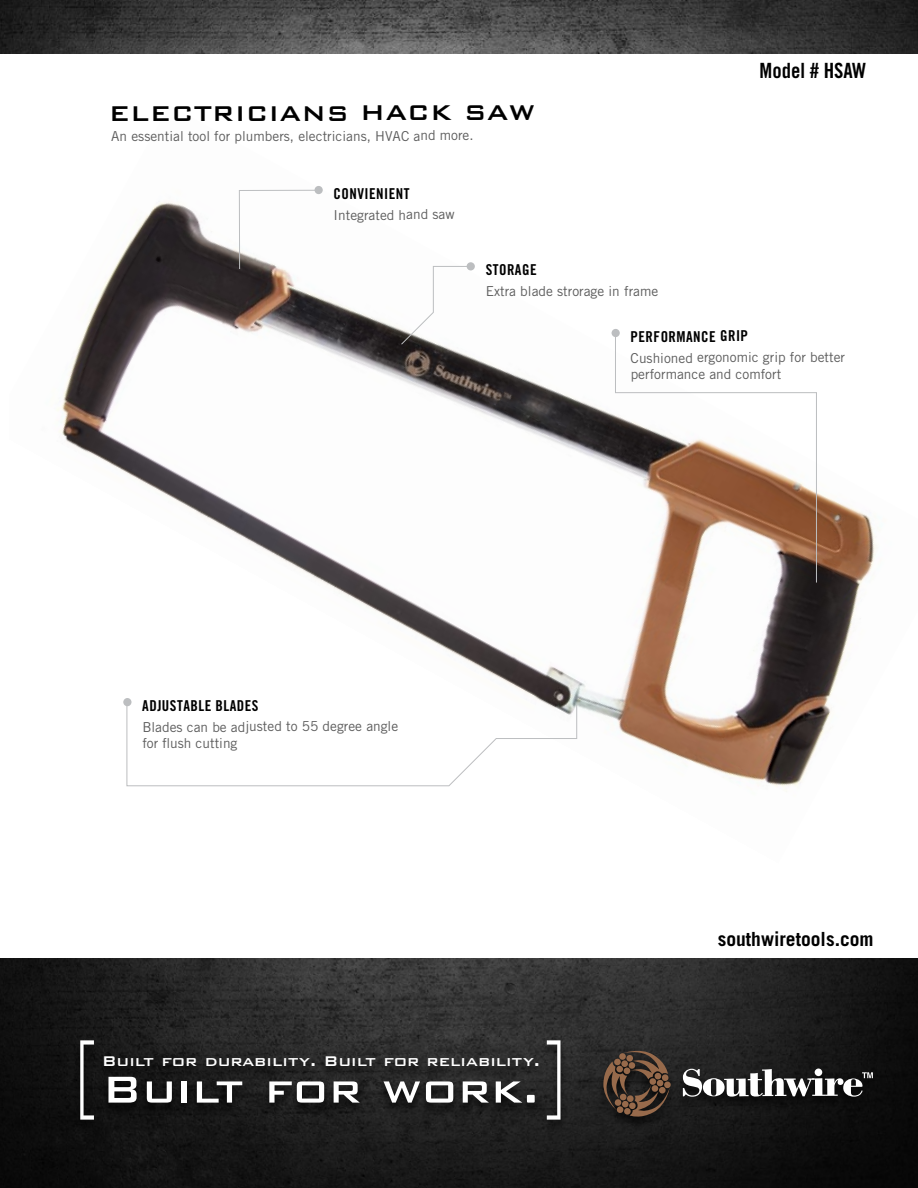
<style>
.page{position:relative;width:918px;height:1188px;background:#fff}
.page>*{position:absolute;margin:0;border:0;box-sizing:border-box;transform-origin:0 0}
.t1{font:500 49.95px "Bank Gothic BT";letter-spacing:.01em;color:#fff}
.t2{font:500 28.5px "Bank Gothic";letter-spacing:-.005em;color:#000}
.t3{font:21px "Trade Gothic LT Std Bd Cn 20";color:#000}
.t4{font:700 19.5px "Trade Gothic LT Std";color:#000}
.t5{font:500 18.75px "Bank Gothic BT";color:#fff}
.t6{font:15px "Trade Gothic LT Std Bd Cn 20";letter-spacing:.025em;color:#000}
.t7{font:13.65px/16.5px "Trade Gothic LT Std";letter-spacing:-.005em;color:#5c5c5c}
</style>
<div class="page">
<svg style="left:0;top:958px;width:918px;height:230px;background:#1e1e1e"></svg>
<img style="left:0;top:0;width:918px;height:54px">
<div style="left:597px;top:1051px;width:283px;height:80px;background:#000;opacity:.75"></div>
<svg style="left:603px;top:1047px;width:68px;height:73px;background:#47372c"></svg>
<svg style="left:683px;top:1069px;width:190px;height:28px"></svg>
<div style="left:74px;top:1040px;width:494px;height:94px;background:#000;opacity:.75"></div>
<svg style="left:80px;top:1040px;width:14px;height:80px"></svg>
<svg style="left:547px;top:1040px;width:14px;height:80px"></svg>
<img style="left:57px;top:186px;width:820px;height:606px">
<div style="left:612px;top:329px;width:8px;height:8px;background:#bcbec0;border-radius:50%"></div>
<div style="left:315px;top:186px;width:8px;height:8px;background:#bcbec0;border-radius:50%"></div>
<svg style="left:239px;top:190px;width:78px;height:80px"></svg>
<div style="left:123px;top:698px;width:9px;height:8px;background:#bcbec0;border-radius:50%"></div>
<div style="left:467px;top:262px;width:8px;height:8px;background:#bcbec0;border-radius:50%"></div>
<svg style="left:400px;top:266px;width:71px;height:79px"></svg>
<svg style="left:615px;top:332px;width:202px;height:251px"></svg>
<svg style="left:126px;top:701px;width:451px;height:86px"></svg>
<h2 class="t2" style="left:109px;top:91px;width:428px">ELECTRICIANS HACK SAW</h2>
<p class="t7" style="left:111px;top:128px;width:364px">An essential tool for plumbers, electricians, HVAC and more.</p>
<p class="t6" style="left:334px;top:184px;width:78px">CONVIENIENT</p>
<p class="t7" style="left:334px;top:206px;width:122px">Integrated hand saw</p>
<p class="t6" style="left:486px;top:261px;width:53px">STORAGE</p>
<p class="t7" style="left:486px;top:283px;width:174px">Extra blade strorage in frame</p>
<h3 class="t3" style="left:760px;top:58px;width:108px">Model # HSAW</h3>
<p class="t6" style="left:631px;top:327px;width:119px">PERFORMANCE GRIP</p>
<p class="t7" style="left:631px;top:349px;width:216px">Cushioned ergonomic grip for better performance and comfort</p>
<p class="t6" style="left:142px;top:696px;width:118px">ADJUSTABLE BLADES</p>
<p class="t7" style="left:142px;top:718px;width:257px">Blades can be adjusted to 55 degree angle for flush cutting</p>
<h3 class="t5" style="left:102px;top:1051px;width:440px">Built for durability. Built for reliability.</h3>
<h1 class="t1" style="left:102px;top:1062px;width:439px">Built for work.</h1>
<h3 class="t4" style="left:718px;top:927px;width:158px">southwiretools.com</h3>
</div>
